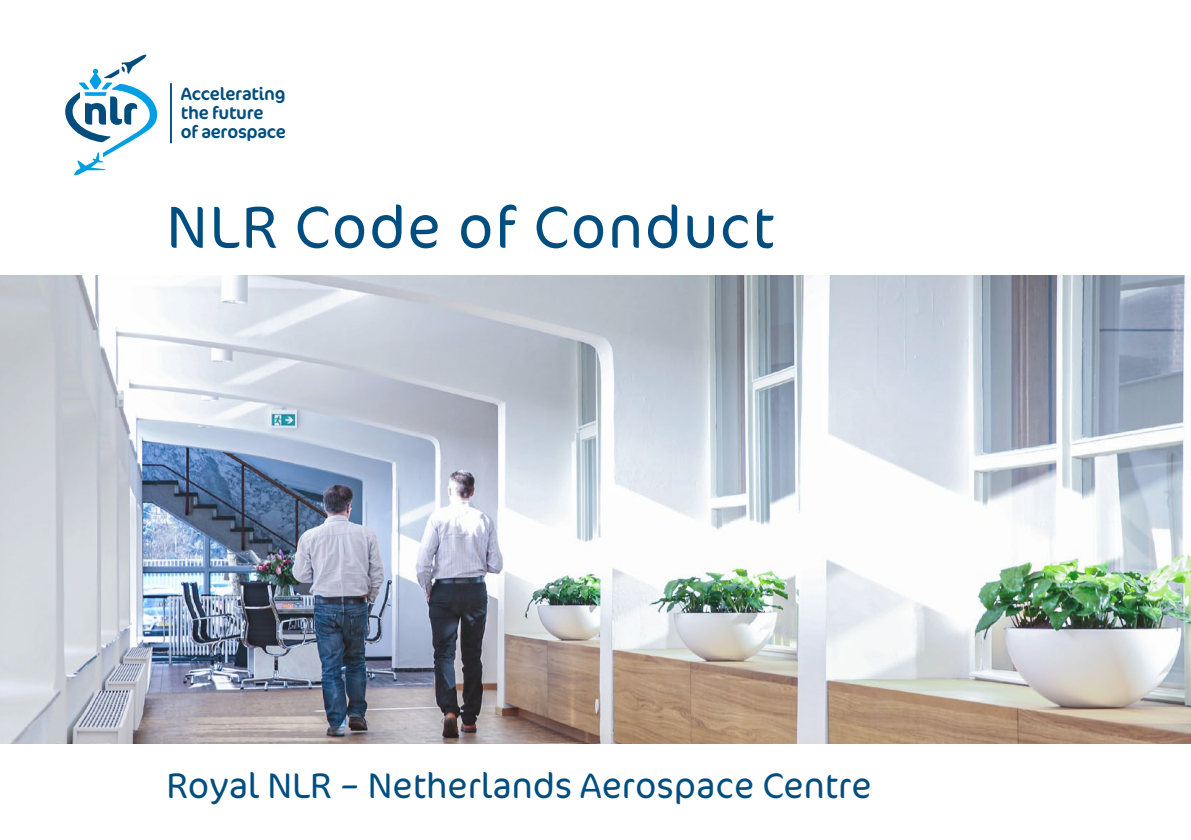
<style>
.page{position:relative;width:1191px;height:840px;background:#fff}
.page>*{position:absolute;margin:0;border:0;box-sizing:border-box;transform-origin:0 0}
.t1{font:300 60px "Cocon OT";letter-spacing:.025em;color:#004d7f}
.t2{font:300 36px "Cocon OT";color:#004d7f}
.t3{font:18px/19px "Cocon OT";letter-spacing:-.01em;color:#004d7e}
</style>
<div class="page">
<img style="left:0;top:275px;width:1191px;height:468px">
<svg style="left:65px;top:54px;width:92px;height:122px"></svg>
<hr style="left:170px;top:83px;width:2px;height:60px;background:#004d7e">
<p class="t3" style="left:181px;top:83px;width:107px">Accelerating the future<br>of aerospace</p>
<h1 class="t1" style="left:166px;top:183px;width:609px">NLR Code of Conduct</h1>
<p class="t2" style="left:166px;top:758px;width:706px">Royal NLR – Netherlands Aerospace Centre</p>
</div>
